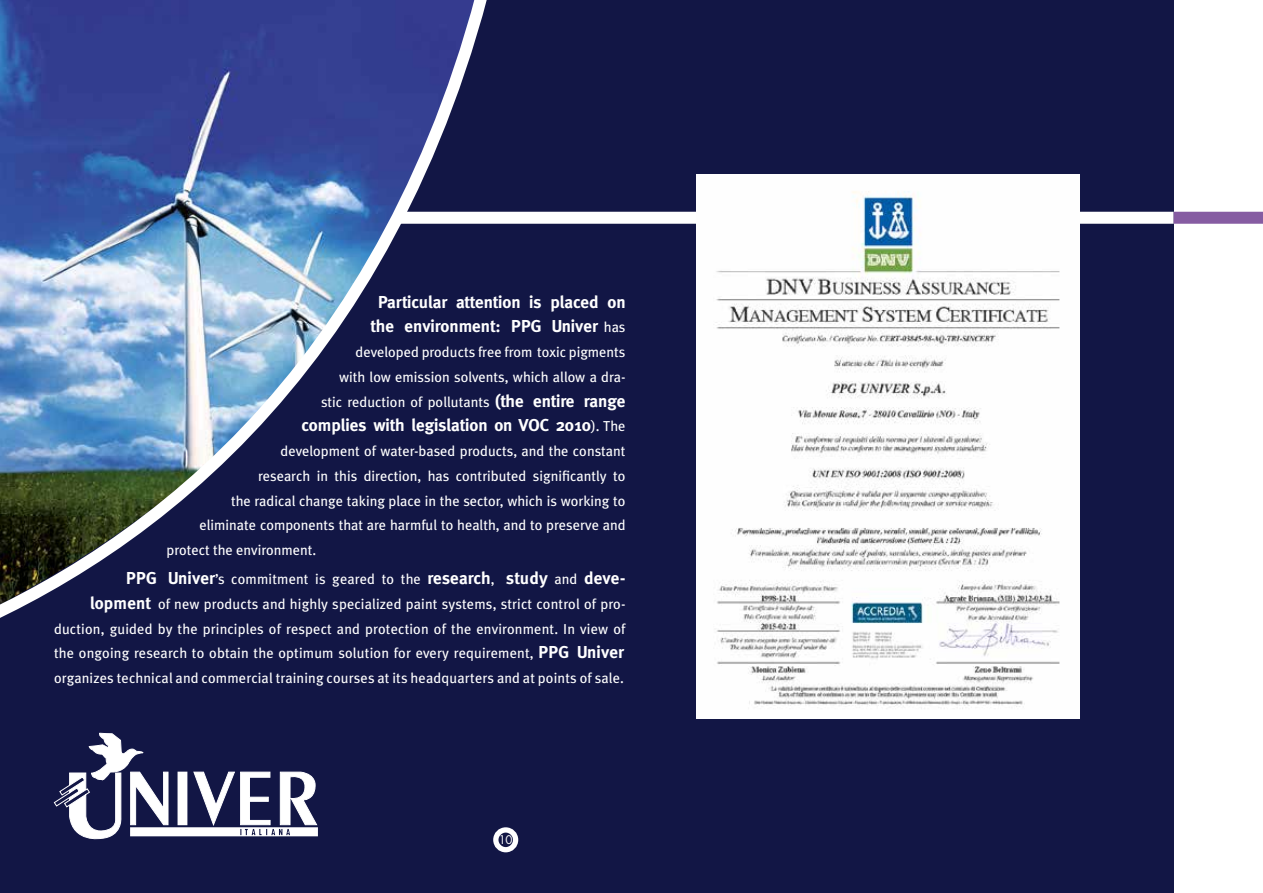
<style>
.page{position:relative;width:1263px;height:893px;background:#fff}
.page>*{position:absolute;margin:0;border:0;box-sizing:border-box;transform-origin:0 0}
.t1{font:700 17.25px/24.8px "Meta";color:#fff;text-align:center}
.t2{font:14.4px/24.8px "Meta Plus";color:#fff;text-align:right}
.t3{font:11.55px "Futura";color:#fff}
.s1{font-family:"Meta Plus";font-weight:400;font-size:14.4px}
.s2{font-family:"Meta";font-weight:700;font-size:17.25px}
</style>
<div class="page">
<div style="left:0;top:0;width:1174px;height:893px;background:#121645"></div>
<svg style="left:0;top:0;width:582px;height:618px"></svg>
<div style="left:400px;top:212px;width:774px;height:12px;background:#fff"></div>
<svg style="left:496px;top:830px;width:20px;height:20px"></svg>
<div style="left:493px;top:827px;width:25px;height:25px;border:5px solid #fff;border-radius:50%"></div>
<svg style="left:54px;top:733px;width:264px;height:107px"></svg>
<img style="left:696px;top:174px;width:384px;height:545px">
<div style="left:1174px;top:212px;width:89px;height:12px;background:#865ca2"></div>
<p class="t1" style="left:370px;top:289px;width:257px">Particular attention is placed on the environment: PPG Univer <span class="s1">has</span></p>
<p class="t2" style="left:321px;top:340px;width:306px">developed products free from toxic pigments<br>with low emission solvents, which allow a dra&shy;stic reduction of pollutants <span class="s2">(the entire range</span></p>
<p class="t1" style="left:302px;top:413px;width:325px">complies with legislation on VOC 2010<span class="s1">). The</span></p>
<p class="t2" style="left:280px;top:439px;width:347px">development of water-based products, and the constant</p>
<p class="t2" style="left:258px;top:463px;width:369px">research in this direction, has contributed significantly to</p>
<p class="t2" style="left:231px;top:488px;width:396px">the radical change taking place in the sector, which is working to</p>
<p class="t2" style="left:199px;top:513px;width:428px">eliminate components that are harmful to health, and to preserve and</p>
<p class="t2" style="left:166px;top:538px;width:151px">protect the environment.</p>
<p class="t2" style="left:54px;top:567px;width:573px"><span class="s2">PPG Univer</span>’s commitment is geared to the <span class="s2">research</span>, <span class="s2">study</span> and <span class="s2">deve-<br>lopment</span> of new products and highly specialized paint systems, strict control of pro&shy;duction, guided by the principles of respect and protection of the environment. In view of the ongoing research to obtain the optimum solution for every requirement, <span class="s2">PPG Univer </span>organizes technical and commercial training courses at its headquarters and at points of sale.</p>
<p class="t3" style="left:499px;top:832px;width:15px">10</p>
</div>
